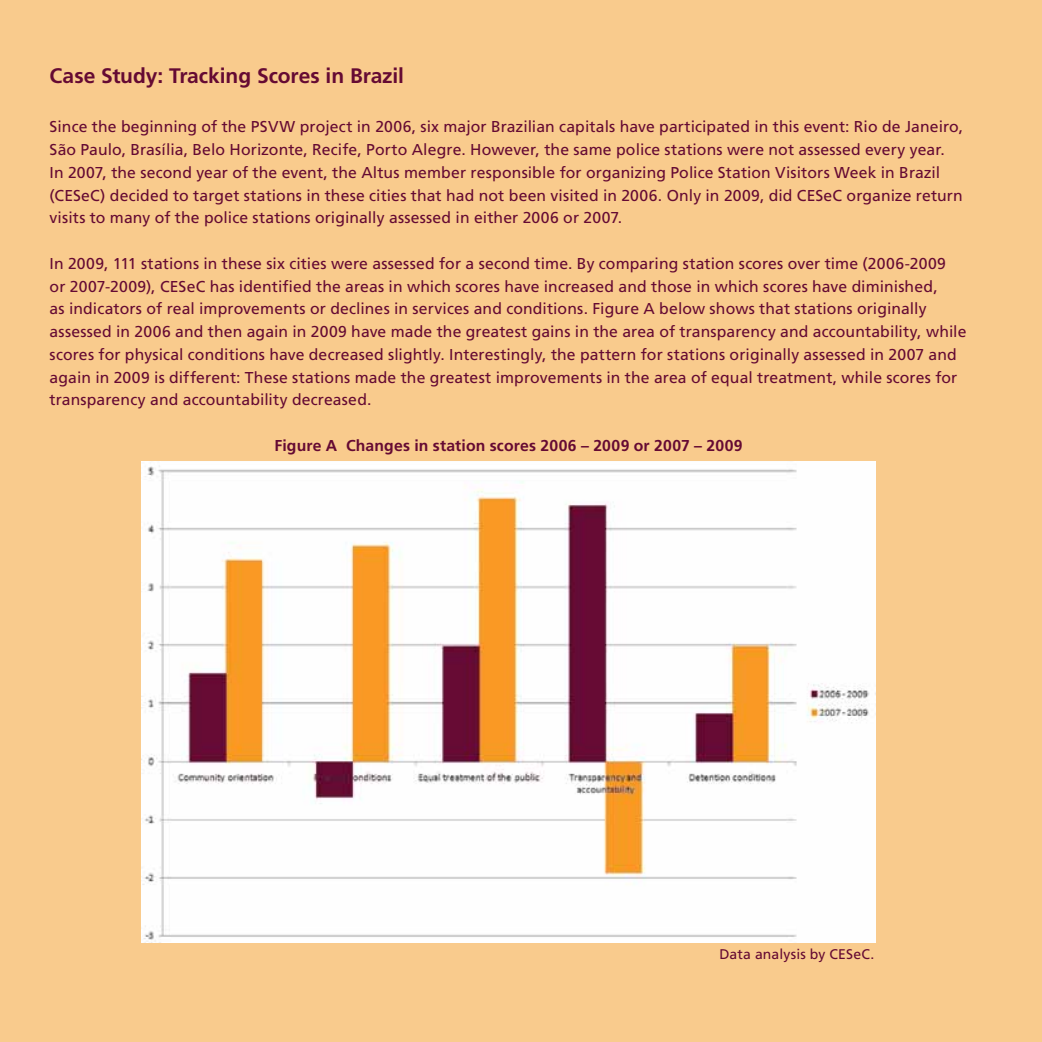
<style>
.page{position:relative;width:1042px;height:1042px;background:#f9cb8d}
.page>*{position:absolute;margin:0;border:0;box-sizing:border-box;transform-origin:0 0}
.t1{font:700 21px "Frutiger LT Std";letter-spacing:-.005em;color:#650a33}
.t2{font:15.75px/22.8px "Frutiger LT Std";letter-spacing:.005em;color:#650a33}
.t3{font:700 15.75px "Frutiger LT Std";letter-spacing:.015em;color:#650a33}
.t4{font:14px "Frutiger LT Std";letter-spacing:.01em;color:#650a33}
</style>
<div class="page">
<img style="left:142px;top:461px;width:733px;height:481px">
<h1 class="t1" style="left:50px;top:64px;width:356px">Case Study: Tracking Scores in Brazil</h1>
<p class="t2" style="left:50px;top:116px;width:915px">Since the beginning of the PSVW project in 2006, six major Brazilian capitals have participated in this event: Rio de Janeiro, São Paulo, Brasília, Belo Horizonte, Recife, Porto Alegre. However, the same police stations were not assessed every year.<br>In 2007, the second year of the event, the Altus member responsible for organizing Police Station Visitors Week in Brazil (CESeC) decided to target stations in these cities that had not been visited in 2006. Only in 2009, did CESeC organize return visits to many of the police stations originally assessed in either 2006 or 2007.</p>
<p class="t2" style="left:50px;top:252px;width:918px">In 2009, 111 stations in these six cities were assessed for a second time. By comparing station scores over time (2006-2009<br>or 2007-2009), CESeC has identified the areas in which scores have increased and those in which scores have diminished,<br>as indicators of real improvements or declines in services and conditions. Figure A below shows that stations originally assessed in 2006 and then again in 2009 have made the greatest gains in the area of transparency and accountability, while scores for physical conditions have decreased slightly. Interestingly, the pattern for stations originally assessed in 2007 and again in 2009 is different: These stations made the greatest improvements in the area of equal treatment, while scores for transparency and accountability decreased.</p>
<p class="t3" style="left:274px;top:436px;width:470px">Figure A Changes in station scores 2006 – 2009 or 2007 – 2009</p>
<p class="t4" style="left:719px;top:946px;width:157px">Data analysis by CESeC.</p>
</div>
